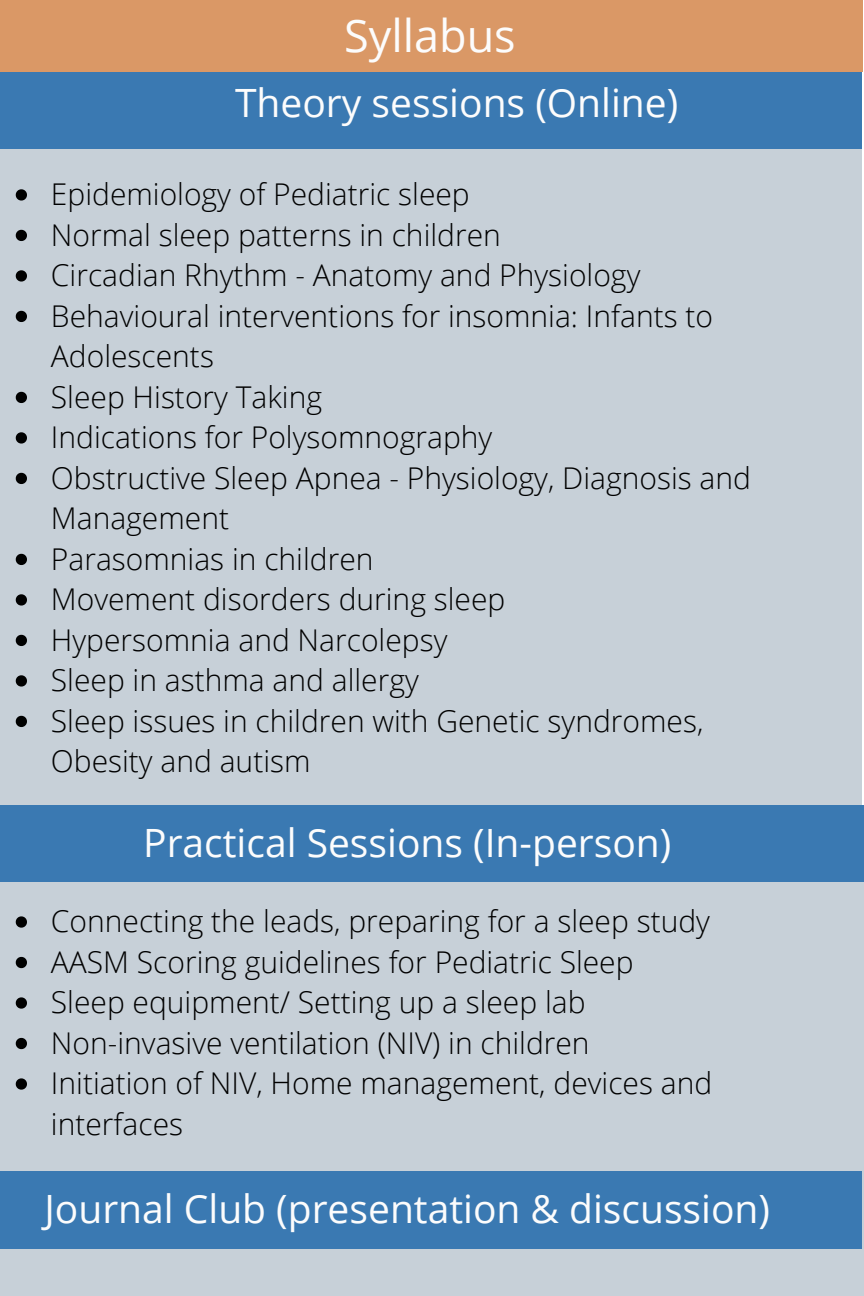
<style>
.page{position:relative;width:864px;height:1296px;background:#fff}
.page>*{position:absolute;margin:0;border:0;box-sizing:border-box;transform-origin:0 0}
.t1{font:45px "Open Sans";color:#fcfcfc}
.t2{font:39px "Open Sans";color:#fcfcfc}
.t3{font:300 30px/40.5px "Open Sans";color:#000}
</style>
<div class="page">
<div style="left:0;top:0;width:862px;height:72px;background:#da9866"></div>
<div style="left:0;top:72px;width:862px;height:77px;background:#3a79b2"></div>
<div style="left:0;top:149px;width:861px;height:656px;background:#c7d0d8"></div>
<svg style="left:16px;top:189px;width:11px;height:12px"></svg>
<svg style="left:16px;top:230px;width:11px;height:11px"></svg>
<svg style="left:16px;top:270px;width:11px;height:12px"></svg>
<svg style="left:16px;top:311px;width:11px;height:11px"></svg>
<svg style="left:16px;top:392px;width:11px;height:11px"></svg>
<svg style="left:16px;top:432px;width:11px;height:12px"></svg>
<svg style="left:16px;top:473px;width:11px;height:11px"></svg>
<svg style="left:16px;top:554px;width:11px;height:11px"></svg>
<svg style="left:16px;top:594px;width:11px;height:12px"></svg>
<svg style="left:16px;top:635px;width:11px;height:11px"></svg>
<svg style="left:16px;top:675px;width:11px;height:12px"></svg>
<svg style="left:16px;top:716px;width:11px;height:11px"></svg>
<div style="left:0;top:805px;width:864px;height:78px;background:#3a79b2"></div>
<div style="left:0;top:883px;width:864px;height:413px;background:#c7d0d8"></div>
<svg style="left:16px;top:916px;width:11px;height:12px"></svg>
<svg style="left:16px;top:957px;width:11px;height:11px"></svg>
<svg style="left:16px;top:997px;width:11px;height:12px"></svg>
<svg style="left:16px;top:1038px;width:11px;height:11px"></svg>
<svg style="left:16px;top:1078px;width:11px;height:12px"></svg>
<div style="left:0;top:1171px;width:862px;height:77px;background:#3a79b2"></div>
<h1 class="t1" style="left:344px;top:4px;width:173px">Syllabus</h1>
<h2 class="t2" style="left:235px;top:75px;width:445px">Theory sessions (Online)</h2>
<p class="t3" style="left:51px;top:173px;width:420px">Epidemiology of Pediatric sleep</p>
<p class="t3" style="left:51px;top:214px;width:451px">Normal sleep patterns in children</p>
<p class="t3" style="left:51px;top:254px;width:591px">Circadian Rhythm - Anatomy and Physiology</p>
<p class="t3" style="left:51px;top:295px;width:664px">Behavioural interventions for insomnia: Infants to<br>Adolescents</p>
<p class="t3" style="left:51px;top:376px;width:273px">Sleep History Taking</p>
<p class="t3" style="left:51px;top:416px;width:443px">Indications for Polysomnography</p>
<p class="t3" style="left:51px;top:457px;width:702px">Obstructive Sleep Apnea - Physiology, Diagnosis and<br>Management</p>
<p class="t3" style="left:51px;top:538px;width:324px">Parasomnias in children</p>
<p class="t3" style="left:51px;top:578px;width:456px">Movement disorders during sleep</p>
<p class="t3" style="left:51px;top:619px;width:398px">Hypersomnia and Narcolepsy</p>
<p class="t3" style="left:51px;top:659px;width:369px">Sleep in asthma and allergy</p>
<p class="t3" style="left:51px;top:700px;width:654px">Sleep issues in children with Genetic syndromes,<br>Obesity and autism</p>
<h2 class="t2" style="left:143px;top:816px;width:530px">Practical Sessions (In-person)</h2>
<p class="t3" style="left:51px;top:900px;width:661px">Connecting the leads, preparing for a sleep study</p>
<p class="t3" style="left:51px;top:941px;width:584px">AASM Scoring guidelines for Pediatric Sleep</p>
<p class="t3" style="left:51px;top:981px;width:536px">Sleep equipment/ Setting up a sleep lab</p>
<p class="t3" style="left:51px;top:1022px;width:540px">Non-invasive ventilation (NIV) in children</p>
<p class="t3" style="left:51px;top:1062px;width:663px">Initiation of NIV, Home management, devices and interfaces</p>
<h2 class="t2" style="left:45px;top:1181px;width:727px">Journal Club (presentation &amp; discussion)</h2>
</div>
